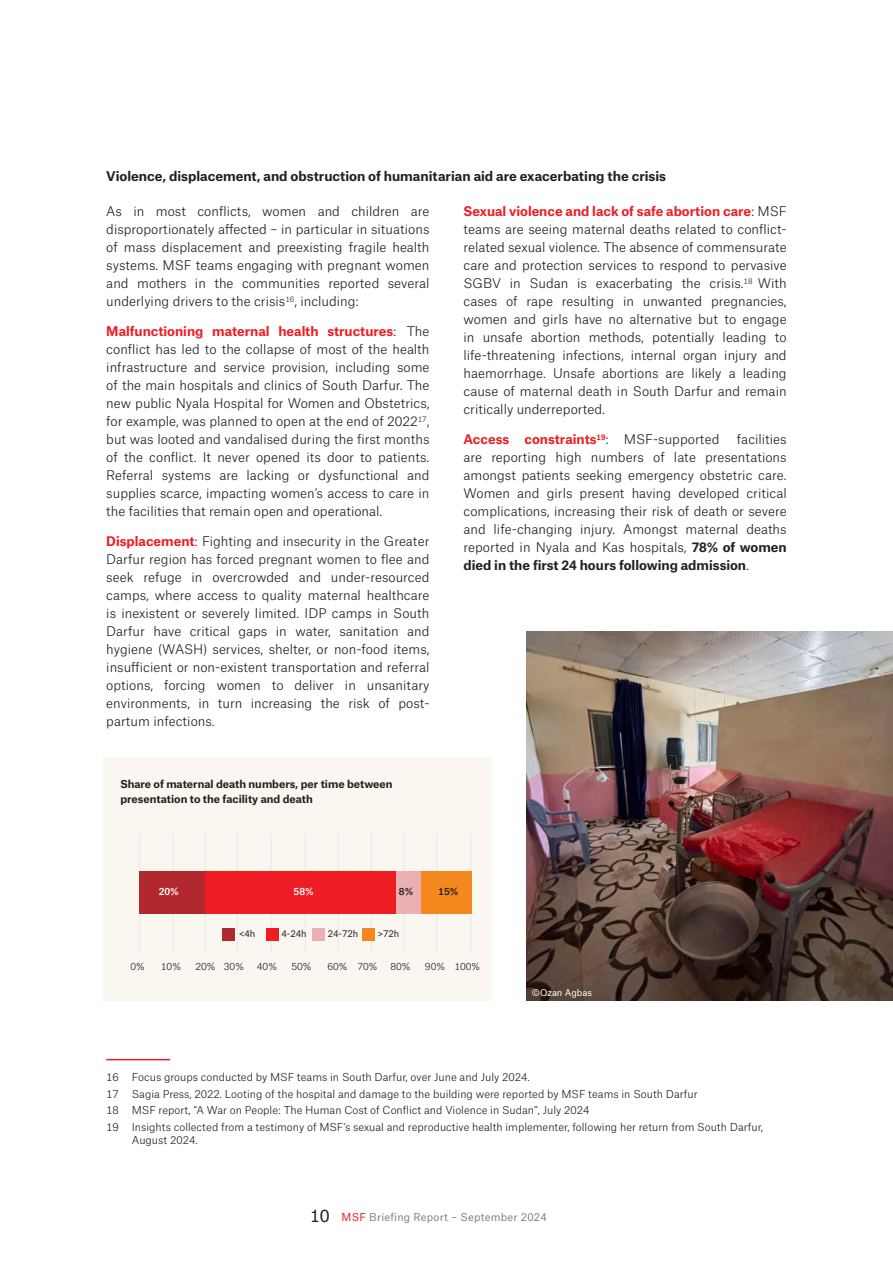
<style>
.page{position:relative;width:893px;height:1263px;background:#fff}
.page>*{position:absolute;margin:0;border:0;box-sizing:border-box;transform-origin:0 0}
.t1{font:700 12.9px "Atlas Grotesk TF";color:#231f20}
.t2{font:300 12.75px/18px "Atlas Grotesk TF";color:#231f20;text-align:justify}
.t3{font:700 12.75px "Atlas Grotesk TF";color:#ee1d23}
.t4{font:300 10.5px/16.8px "Atlas Grotesk TF";color:#231f20}
.t5{font:700 10.5px/15px "Atlas Grotesk TF";color:#231f20}
.t6{font:10.5px "Atlas Grotesk TF";letter-spacing:.02em;color:#808285}
.t7{font:300 9.6px "Atlas Grotesk TF";color:#231f20}
.t8{font:500 9.6px "Atlas Grotesk TF";color:#fff}
.t9{font:500 9.6px "Atlas Grotesk TF";color:#231f20}
.t10{font:9px "Atlas Grotesk TF";color:#231f20}
.t11{font:9px "Atlas Grotesk TF";color:#fff}
.s1{font-weight:700;color:#ee1d23}
.s2{font-weight:300;color:#231f20}
.s3{font-weight:700}
.s4{font-size:16.5px;color:#231f20}
.s5{color:#ee1d23}
</style>
<div class="page">
<img style="left:527px;top:631px;width:366px;height:370px">
<div style="left:104px;top:757px;width:388px;height:244px;background:#f9f7ef"></div>
<hr style="left:139px;top:833px;width:1px;height:119px;background:#e8e9e7">
<hr style="left:173px;top:833px;width:1px;height:119px;background:#e8e9e7">
<hr style="left:205px;top:833px;width:1px;height:119px;background:#e8e9e7">
<hr style="left:237px;top:833px;width:1px;height:119px;background:#e8e9e7">
<hr style="left:271px;top:833px;width:1px;height:119px;background:#e8e9e7">
<hr style="left:305px;top:833px;width:1px;height:119px;background:#e8e9e7">
<hr style="left:338px;top:833px;width:1px;height:119px;background:#e8e9e7">
<hr style="left:371px;top:833px;width:1px;height:119px;background:#e8e9e7">
<hr style="left:404px;top:833px;width:1px;height:119px;background:#e8e9e7">
<hr style="left:436px;top:833px;width:1px;height:119px;background:#e8e9e7">
<hr style="left:471px;top:833px;width:1px;height:119px;background:#e8e9e7">
<hr style="left:106px;top:1059px;width:64px;height:1px;background:#ee1d23">
<div style="left:139px;top:871px;width:66px;height:43px;background:#b1292f"></div>
<div style="left:205px;top:871px;width:191px;height:43px;background:#ee1d23"></div>
<div style="left:396px;top:871px;width:25px;height:43px;background:#ecafb3"></div>
<div style="left:421px;top:871px;width:51px;height:43px;background:#f5871f"></div>
<div style="left:222px;top:928px;width:13px;height:13px;background:#b1292f"></div>
<div style="left:266px;top:928px;width:13px;height:13px;background:#ee1d23"></div>
<div style="left:312px;top:928px;width:13px;height:13px;background:#ecafb3"></div>
<div style="left:362px;top:928px;width:13px;height:13px;background:#f5871f"></div>
<p class="t1" style="left:106px;top:166px;width:561px">Violence, displacement, and obstruction of humanitarian aid are exacerbating the crisis</p>
<p class="t2" style="left:106px;top:201px;width:325px">As in most conflicts, women and children are disproportionately affected – in particular in situations of mass displacement and preexisting fragile health systems. MSF teams engaging with pregnant women and mothers in the communities reported several underlying drivers to the crisis<sup>16</sup>, including:</p>
<p class="t2" style="left:106px;top:321px;width:325px"><span class="s1">Malfunctioning maternal health structures</span>: The conflict has led to the collapse of most of the health infrastructure and service provision, including some of the main hospitals and clinics of South Darfur. The new public Nyala Hospital for Women and Obstetrics, for example, was planned to open at the end of 2022<sup>17</sup>, but was looted and vandalised during the first months of the conflict. It never opened its door to patients.<br>Referral systems are lacking or dysfunctional and supplies scarce, impacting women’s access to care in the facilities that remain open and operational.</p>
<p class="t2" style="left:106px;top:531px;width:325px"><span class="s1">Displacement</span>: Fighting and insecurity in the Greater Darfur region has forced pregnant women to flee and seek refuge in overcrowded and under-resourced camps, where access to quality maternal healthcare is inexistent or severely limited. IDP camps in South Darfur have critical gaps in water, sanitation and hygiene (WASH) services, shelter, or non-food items, insufficient or non-existent transportation and referral options, forcing women to deliver in unsanitary environments, in turn increasing the risk of post&shy;partum infections.</p>
<p class="t5" style="left:120px;top:775px;width:274px">Share of maternal death numbers, per time between presentation to the facility and death</p>
<p class="t2" style="left:463px;top:201px;width:325px"><span class="s1">Sexual violence and lack of safe abortion care</span>: MSF teams are seeing maternal deaths related to conflict&shy;related sexual violence. The absence of commensurate care and protection services to respond to pervasive SGBV in Sudan is exacerbating the crisis.<sup>18</sup> With cases of rape resulting in unwanted pregnancies, women and girls have no alternative but to engage in unsafe abortion methods, potentially leading to life-threatening infections, internal organ injury and haemorrhage. Unsafe abortions are likely a leading cause of maternal death in South Darfur and remain critically underreported.</p>
<p class="t3" style="left:463px;top:429px;width:257px">Access constraints<sup>19</sup><span class="s2">: MSF-supported</span></p>
<p class="t2" style="left:463px;top:429px;width:325px;text-indent:273px">facilities are reporting high numbers of late presentations amongst patients seeking emergency obstetric care.<br>Women and girls present having developed critical complications, increasing their risk of death or severe and life-changing injury. Amongst maternal deaths reported in Nyala and Kas hospitals, <span class="s3">78% of women died in the first 24 hours following admission</span>.</p>
<p class="t8" style="left:159px;top:884px;width:22px">20%</p>
<p class="t8" style="left:294px;top:884px;width:22px">58%</p>
<p class="t9" style="left:399px;top:884px;width:16px">8%</p>
<p class="t9" style="left:438px;top:884px;width:22px">15%</p>
<p class="t10" style="left:239px;top:926px;width:18px">&lt;4h</p>
<p class="t10" style="left:281px;top:926px;width:27px">4-24h</p>
<p class="t10" style="left:328px;top:926px;width:32px">24-72h</p>
<p class="t10" style="left:378px;top:926px;width:23px">&gt;72h</p>
<p class="t7" style="left:130px;top:959px;width:16px">0%</p>
<p class="t7" style="left:161px;top:959px;width:22px">10%</p>
<p class="t7" style="left:195px;top:959px;width:50px">20% 30%</p>
<p class="t7" style="left:257px;top:959px;width:22px">40%</p>
<p class="t7" style="left:291px;top:959px;width:22px">50%</p>
<p class="t7" style="left:327px;top:959px;width:52px">60% 70%</p>
<p class="t7" style="left:390px;top:959px;width:22px">80%</p>
<p class="t7" style="left:425px;top:959px;width:57px">90% 100%</p>
<p class="t11" style="left:532px;top:985px;width:62px">©Ozan Agbas</p>
<p class="t4" style="left:106px;top:1067px;width:658px">16 Focus groups conducted by MSF teams in South Darfur, over June and July 2024.<br>17 Sagia Press, 2022. Looting of the hospital and damage to the building were reported by MSF teams in South Darfur<br>18 MSF report, “A War on People: The Human Cost of Conflict and Violence in Sudan”, July 2024<br>19 Insights collected from a testimony of MSF’s sexual and reproductive health implementer, following her return from South Darfur,</p>
<p class="t4" style="left:132px;top:1130px;width:67px">August 2024.</p>
<p class="t6" style="left:310px;top:1208px;width:238px"><span class="s4">10</span> <span class="s5">MSF</span> Briefing Report – September 2024</p>
</div>
